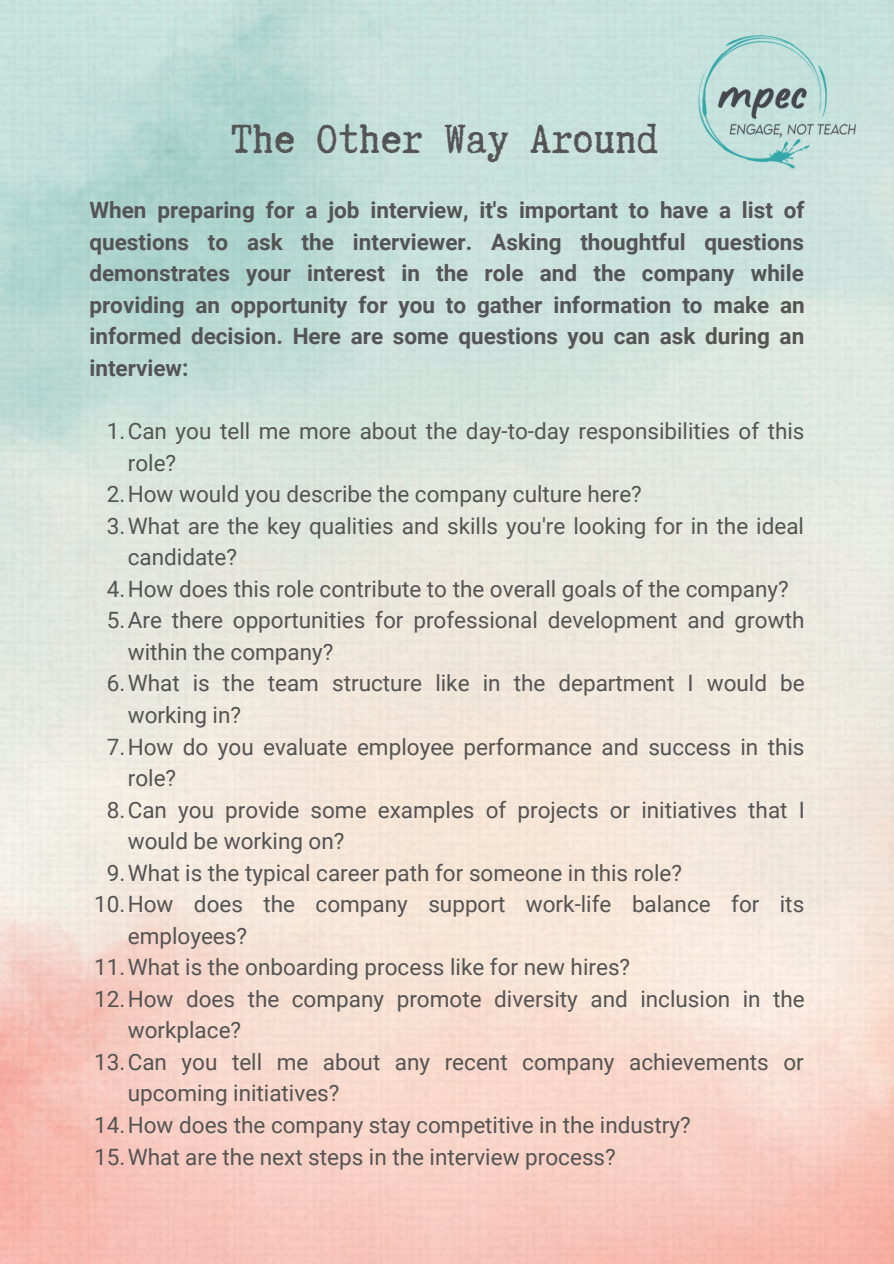
<style>
.page{position:relative;width:894px;height:1264px;background:#fff}
.page>*{position:absolute;margin:0;border:0;box-sizing:border-box;transform-origin:0 0}
.t1{font:48px "Truetypewriter Polygl OTT";color:#545454}
.t2{font:22.5px/31.5px "Roboto";color:#545454}
.t3{font:700 22.5px/31.5px "Roboto";color:#545454;text-align:justify}
</style>
<div class="page">
<img style="left:697px;top:34px;width:160px;height:134px">
<p class="t1" style="left:231px;top:114px;width:428px">The Other Way Around</p>
<p class="t3" style="left:89px;top:195px;width:716px">When preparing for a job interview, it's important to have a list of questions to ask the interviewer. Asking thoughtful questions demonstrates your interest in the role and the company while providing an opportunity for you to gather information to make an informed decision. Here are some questions you can ask during an interview:</p>
<p class="t2" style="left:128px;top:415px;width:678px;text-indent:-21px">1.Can you tell me more about the day-to-day responsibilities of this role?</p>
<p class="t2" style="left:107px;top:479px;width:536px">2.How would you describe the company culture here?</p>
<p class="t2" style="left:128px;top:510px;width:677px;text-indent:-21px">3.What are the key qualities and skills you're looking for in the ideal candidate?</p>
<p class="t2" style="left:107px;top:573px;width:683px">4.How does this role contribute to the overall goals of the company?</p>
<p class="t2" style="left:128px;top:605px;width:678px;text-indent:-21px">5.Are there opportunities for professional development and growth within the company?</p>
<p class="t2" style="left:128px;top:668px;width:678px;text-indent:-21px">6.What is the team structure like in the department I would be working in?</p>
<p class="t2" style="left:128px;top:731px;width:678px;text-indent:-21px">7.How do you evaluate employee performance and success in this role?</p>
<p class="t2" style="left:128px;top:794px;width:678px;text-indent:-21px">8.Can you provide some examples of projects or initiatives that I would be working on?</p>
<p class="t2" style="left:107px;top:857px;width:576px">9.What is the typical career path for someone in this role?</p>
<p class="t2" style="left:128px;top:888px;width:677px;text-indent:-33px">10.How does the company support work-life balance for its employees?</p>
<p class="t2" style="left:94px;top:951px;width:537px">11.What is the onboarding process like for new hires?</p>
<p class="t2" style="left:128px;top:983px;width:678px;text-indent:-33px">12.How does the company promote diversity and inclusion in the workplace?</p>
<p class="t2" style="left:128px;top:1046px;width:677px;text-indent:-33px">13.Can you tell me about any recent company achievements or upcoming initiatives?</p>
<p class="t2" style="left:94px;top:1109px;width:598px">14.How does the company stay competitive in the industry?</p>
<p class="t2" style="left:94px;top:1141px;width:523px">15.What are the next steps in the interview process?</p>
</div>
